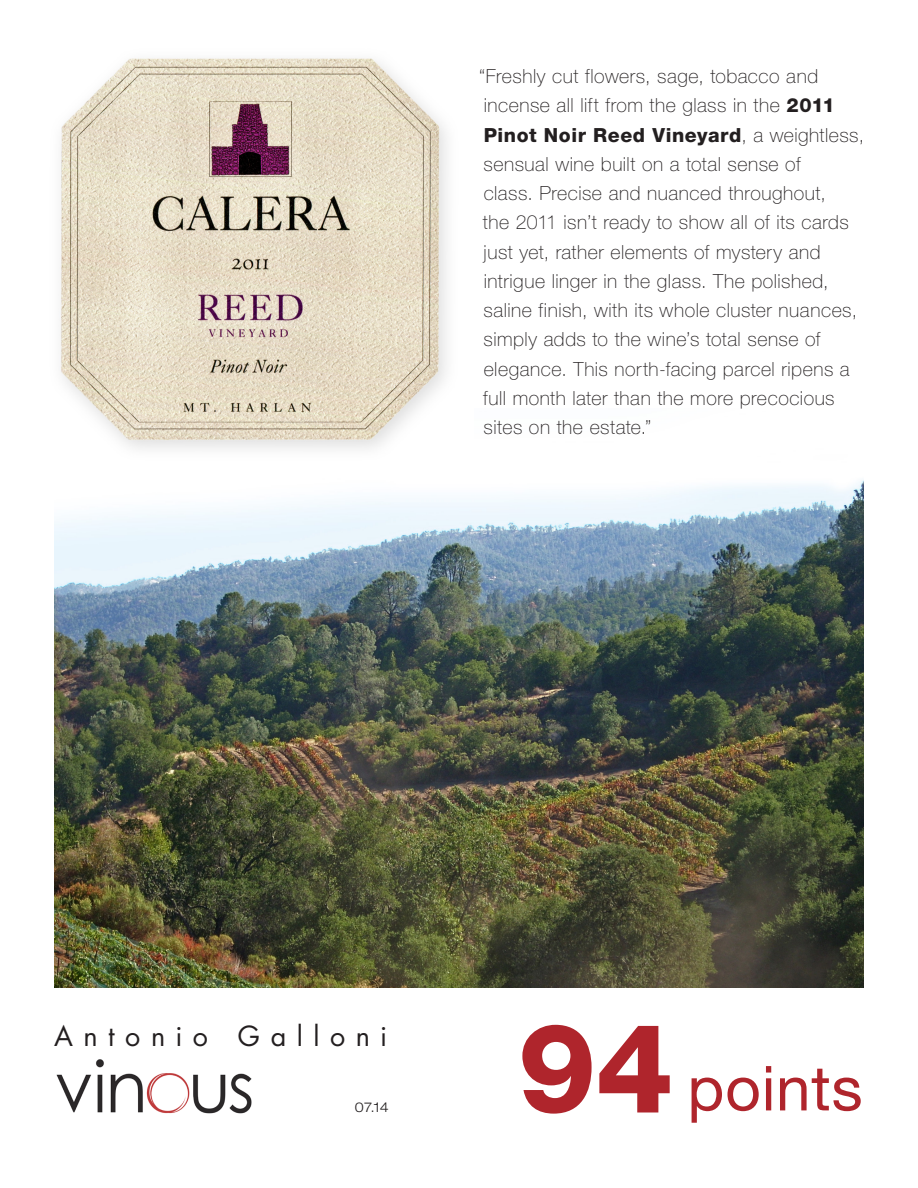
<style>
.page{position:relative;width:918px;height:1188px;background:#fff}
.page>*{position:absolute;margin:0;border:0;box-sizing:border-box;transform-origin:0 0}
.t1{font:62.1px "Helvetica Neue";letter-spacing:.01em;color:#af252c}
.t2{font:27px "Futura";letter-spacing:.39em;color:#231f20}
.t3{font:100 19.5px/29.2px "Helvetica Neue";letter-spacing:.025em;color:#231f20}
.t4{font:300 expanded 13.5px "Helvetica Neue";color:#231f20}
.s1{font-weight:800}
.s2{font-weight:800;font-size:124.2px}
</style>
<div class="page">
<img style="left:54px;top:480px;width:810px;height:507px">
<img style="left:60px;top:58px;width:387px;height:391px">
<img style="left:56px;top:1059px;width:196px;height:55px">
<p class="t3" style="left:479px;top:62px;width:386px">“Freshly cut flowers, sage, tobacco and incense all lift from the glass in the <span class="s1">2011<br>Pinot Noir Reed Vineyard</span>, a weightless, sensual wine built on a total sense of<br>class. Precise and nuanced throughout,<br>the 2011 isn’t ready to show all of its cards just yet, rather elements of mystery and intrigue linger in the glass. The polished, saline finish, with its whole cluster nuances, simply adds to the wine’s total sense of elegance. This north-facing parcel ripens a full month later than the more precocious sites on the estate.”</p>
<p class="t2" style="left:54px;top:1017px;width:335px">Antonio Galloni</p>
<p class="t4" style="left:355px;top:1099px;width:35px">07.14</p>
<p class="t1" style="left:518px;top:1051px;width:346px"><span class="s2">94</span> points</p>
</div>
